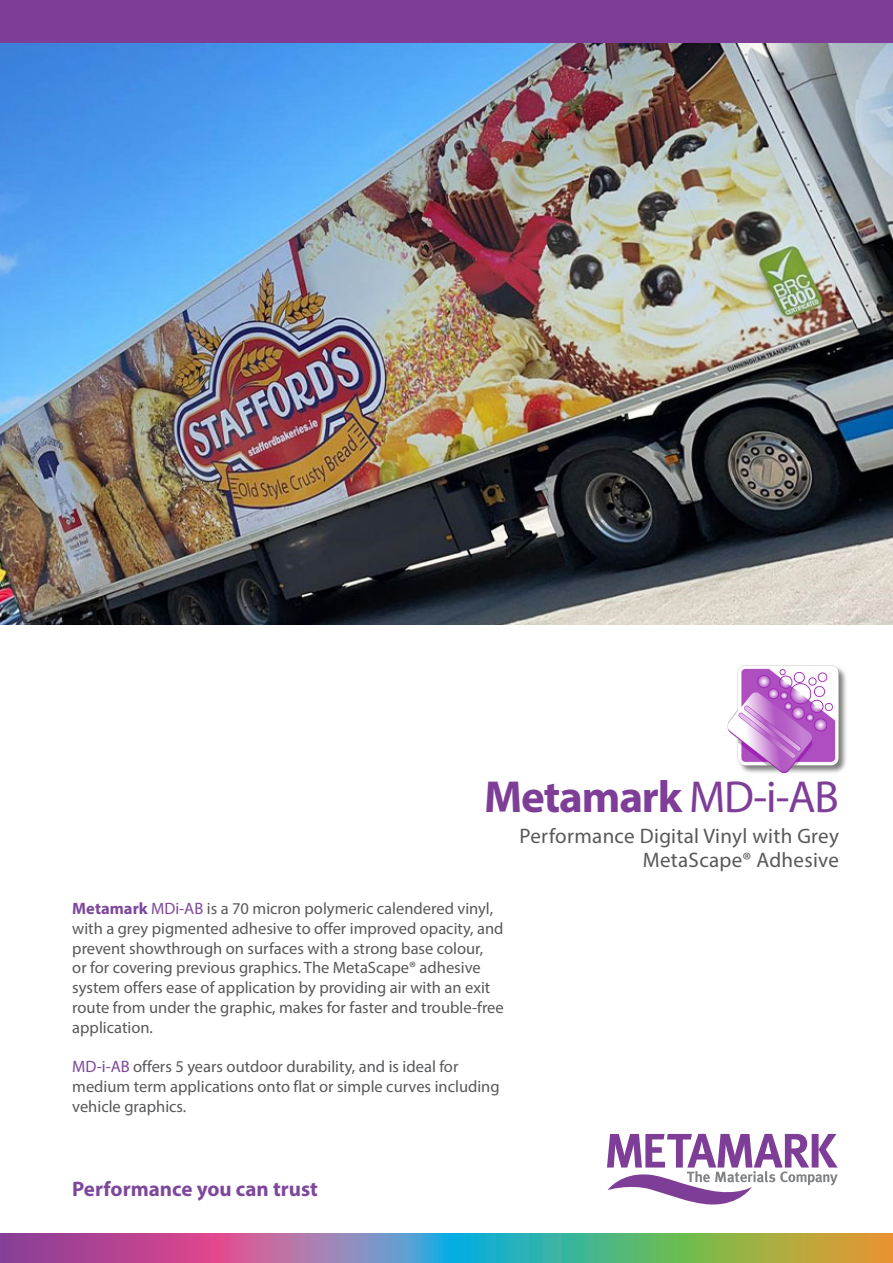
<style>
.page{position:relative;width:893px;height:1263px;background:#fff}
.page>*{position:absolute;margin:0;border:0;box-sizing:border-box;transform-origin:0 0}
.t1{font:700 45px "Myriad Pro";letter-spacing:-.025em;color:#7e3e98}
.t2{font:21px/24px "Myriad Pro";letter-spacing:.015em;color:#57585a;text-align:right}
.t3{font:700 21px "Myriad Pro";color:#7d489c}
.t4{font:16.5px/19.8px "Myriad Pro";color:#57585a}
.s1{font-weight:400}
.s2{font-weight:700;color:#7d489c}
.s3{color:#7d489c}
</style>
<div class="page">
<img style="left:0;top:43px;width:893px;height:582px">
<svg style="left:607px;top:1134px;width:231px;height:71px"></svg>
<svg style="left:0;top:1233px;width:893px;height:30px;background:#8a898b"></svg>
<div style="left:0;top:0;width:893px;height:43px;background:#7e3e98"></div>
<img style="left:727px;top:665px;width:119px;height:109px">
<p class="t1" style="left:484px;top:768px;width:356px">Metamark <span class="s1">MD-i-AB</span></p>
<p class="t4" style="left:72px;top:898px;width:433px"><span class="s2">Metamark</span> <span class="s3">MDi-AB</span> is a 70 micron polymeric calendered vinyl, with a grey pigmented adhesive to offer improved opacity, and prevent showthrough on surfaces with a strong base colour,<br>or for covering previous graphics. The MetaScape® adhesive system offers ease of application by providing air with an exit route from under the graphic, makes for faster and trouble-free application.</p>
<p class="t4" style="left:72px;top:1057px;width:429px"><span class="s3">MD-i-AB</span> offers 5 years outdoor durability, and is ideal for medium term applications onto flat or simple curves including vehicle graphics.</p>
<p class="t2" style="left:519px;top:823px;width:321px">Performance Digital Vinyl with Grey<br>MetaScape® Adhesive</p>
<p class="t3" style="left:72px;top:1175px;width:247px">Performance you can trust</p>
</div>
